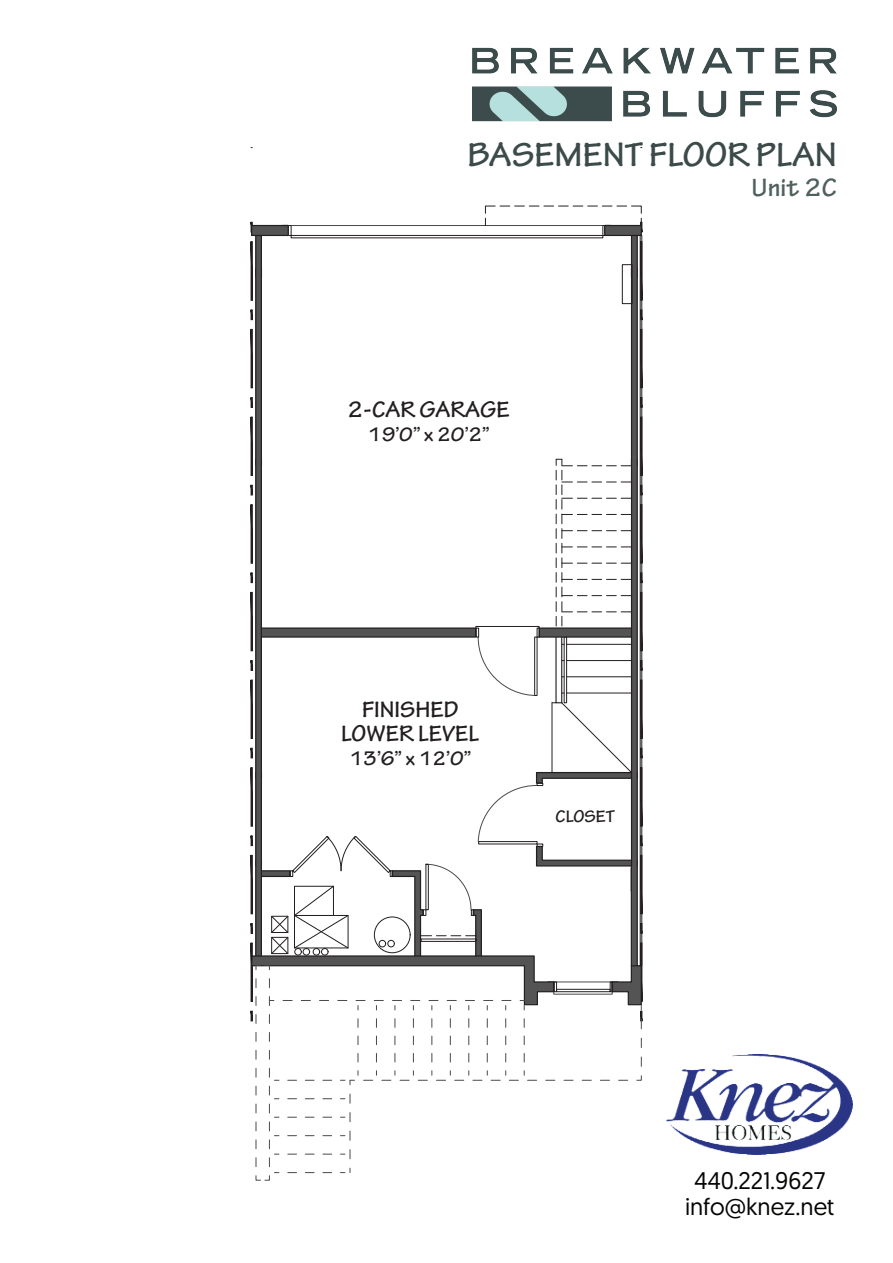
<style>
.page{position:relative;width:893px;height:1263px;background:#fff}
.page>*{position:absolute;margin:0;border:0;box-sizing:border-box;transform-origin:0 0}
.t1{font:700 36px "Tekton Pro";color:#3c4a4a}
.t2{font:700 27px "Tekton Pro";color:#50605e}
.t3{font:700 24px/24px "Tekton Pro";color:#231f20;text-align:center}
.t4{font:24px/26.2px "Geomanist";color:#050504;text-align:center}
.t5{font:700 21px "Tekton Pro";color:#231f20}
.t6{font:700 18px "Tekton Pro";color:#231f20}
</style>
<div class="page">
<img style="left:472px;top:47px;width:364px;height:102px">
<img style="left:667px;top:1054px;width:185px;height:101px">
<svg style="left:250px;top:205px;width:393px;height:976px"></svg>
<h1 class="t1" style="left:468px;top:134px;width:371px">BASEMENT FLOOR PLAN</h1>
<p class="t2" style="left:751px;top:172px;width:87px">Unit 2C</p>
<p class="t3" style="left:348px;top:397px;width:164px">2-CAR GARAGE</p>
<p class="t5" style="left:368px;top:421px;width:123px">19’0” x 20’2”</p>
<p class="t3" style="left:341px;top:698px;width:140px">FINISHED<br>LOWER LEVEL</p>
<p class="t5" style="left:350px;top:746px;width:123px">13’6” x 12’0”</p>
<p class="t6" style="left:556px;top:805px;width:61px">CLOSET</p>
<p class="t4" style="left:685px;top:1166px;width:151px">440.221.9627 info@knez.net</p>
</div>
